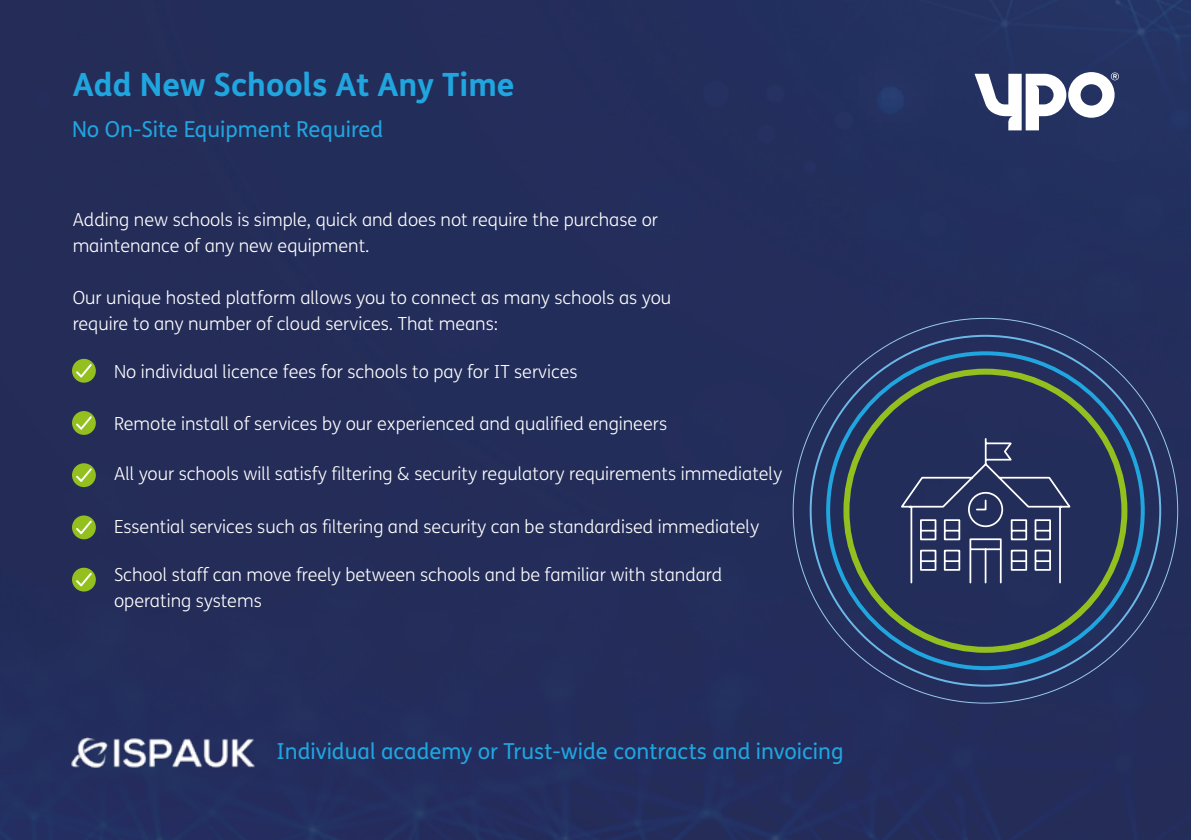
<style>
.page{position:relative;width:1191px;height:840px;background:#fff}
.page>*{position:absolute;margin:0;border:0;box-sizing:border-box;transform-origin:0 0}
.t1{font:700 32px "FS Me";color:#20a5df}
.t2{font:22px "FS Me";color:#20a5df}
.t3{font:300 18px/26px "FS Me";color:#fff}
</style>
<div class="page">
<div style="left:0;top:0;width:1191px;height:839px;background:#242d5a"></div>
<div style="left:843px;top:368px;width:284px;height:284px;border:6px solid #93c01f;border-radius:50%"></div>
<svg style="left:898px;top:437px;width:175px;height:147px"></svg>
<img style="left:65px;top:723px;width:196px;height:53px">
<svg style="left:974px;top:72px;width:145px;height:58px"></svg>
<div style="left:72px;top:358px;width:24px;height:24px;background:#93c01f;border-radius:50%"></div>
<svg style="left:76px;top:364px;width:16px;height:13px"></svg>
<div style="left:72px;top:411px;width:24px;height:23px;background:#93c01f;border-radius:50%"></div>
<svg style="left:76px;top:416px;width:16px;height:13px"></svg>
<div style="left:72px;top:463px;width:24px;height:24px;background:#93c01f;border-radius:50%"></div>
<svg style="left:76px;top:468px;width:16px;height:13px"></svg>
<div style="left:72px;top:515px;width:24px;height:24px;background:#93c01f;border-radius:50%"></div>
<svg style="left:76px;top:520px;width:16px;height:14px"></svg>
<div style="left:72px;top:567px;width:24px;height:24px;background:#93c01f;border-radius:50%"></div>
<svg style="left:76px;top:572px;width:16px;height:14px"></svg>
<h1 class="t1" style="left:73px;top:60px;width:443px">Add New Schools At Any Time</h1>
<p class="t2" style="left:72px;top:116px;width:313px">No On-Site Equipment Required</p>
<p class="t3" style="left:73px;top:207px;width:587px">Adding new schools is simple, quick and does not require the purchase or maintenance of any new equipment.</p>
<p class="t3" style="left:73px;top:285px;width:600px">Our unique hosted platform allows you to connect as many schools as you require to any number of cloud services. That means:</p>
<p class="t3" style="left:114px;top:358px;width:465px">No individual licence fees for schools to pay for IT services</p>
<p class="t3" style="left:114px;top:410px;width:554px">Remote install of services by our experienced and qualified engineers</p>
<p class="t3" style="left:114px;top:461px;width:669px">All your schools will satisfy filtering &amp; security regulatory requirements immediately</p>
<p class="t3" style="left:114px;top:513px;width:646px">Essential services such as filtering and security can be standardised immediately</p>
<p class="t3" style="left:114px;top:562px;width:609px">School staff can move freely between schools and be familiar with standard operating systems</p>
<p class="t2" style="left:276px;top:738px;width:568px">Individual academy or Trust-wide contracts and invoicing</p>
</div>
